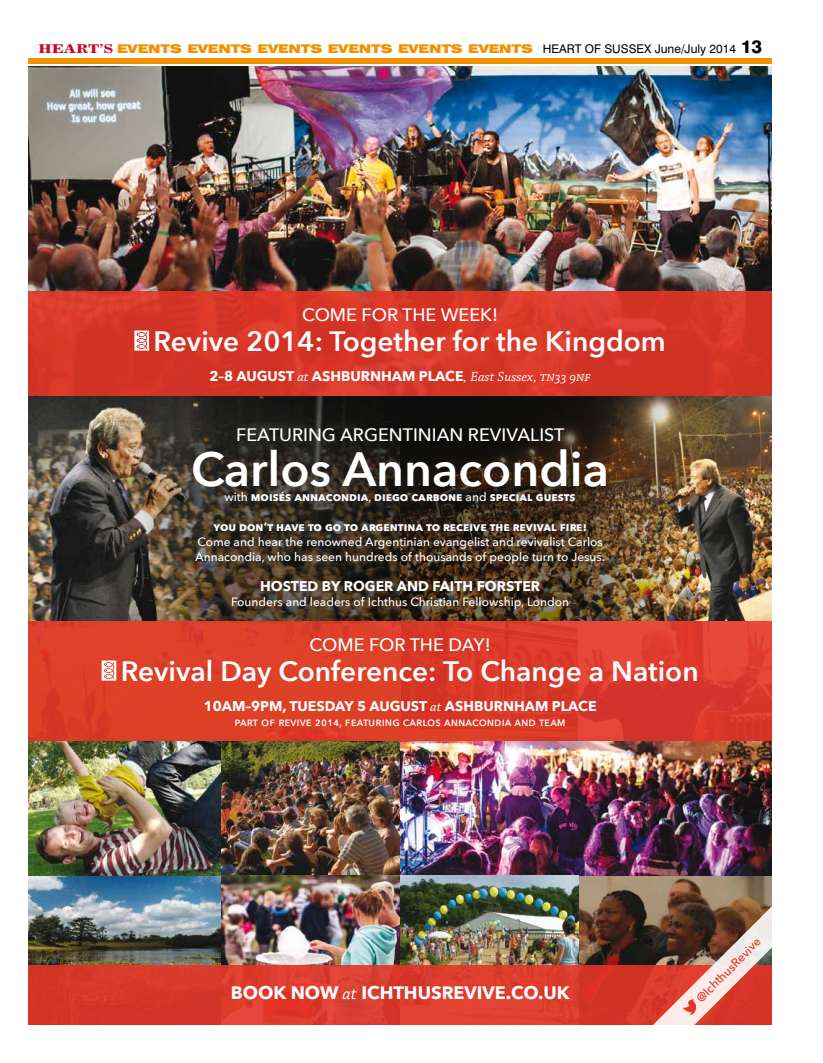
<style>
.page{position:relative;width:823px;height:1063px;background:#fff}
.page>*{position:absolute;margin:0;border:0;box-sizing:border-box;transform-origin:0 0}
.t1{font:600 48px "Avenir Next";color:#fff}
.t2{font:600 28px "Avenir Next";color:#fff}
.t3{font:500 18px "Avenir Next";color:#fff}
.t4{font:700 18px "Avenir Next";color:#fff}
.t5{font:700 14px "Avenir Next";color:#fff}
.t6{font:500 12px/15px "Avenir Next";color:#fff}
.t7{font:700 12px "Avenir Next";color:#fff}
.t8{font:900 expanded 12px "Swiss 721 BT";letter-spacing:-.01em;color:#f29200}
.t9{font:500 12px "Avenir Next";color:#e53526}
.s1{font-family:"News 705 BT Bold B";font-weight:400;font-stretch:normal;color:#cd071e}
.s2{font-weight:400;font-stretch:normal;color:#000}
.s3{font-weight:800;font-stretch:normal;font-size:18px;color:#000}
.s4{font-family:"Chaparral Pro";font-weight:400;font-style:italic}
.s5{font-weight:500}
</style>
<div class="page">
<div style="left:28px;top:58px;width:743px;height:6px;background:#f29200"></div>
<img style="left:28px;top:67px;width:743px;height:899px">
<img style="left:28px;top:396px;width:743px;height:225px">
<div style="left:28px;top:291px;width:743px;height:105px;background:linear-gradient(to right,#d63628,#d63628)"></div>
<svg style="left:134px;top:331px;width:15px;height:20px"></svg>
<div style="left:28px;top:966px;width:743px;height:59px;background:#d93a2a"></div>
<div style="left:28px;top:621px;width:743px;height:120px;background:linear-gradient(to right,#dc4025,#dc3a2f)"></div>
<svg style="left:102px;top:661px;width:14px;height:20px"></svg>
<svg style="left:631px;top:884px;width:140px;height:141px"></svg>
<p class="t8" style="left:38px;top:41px;width:725px"><span class="s1">HEART’S</span> EVENTS EVENTS EVENTS EVENTS EVENTS EVENTS <span class="s2">HEART OF SUSSEX June/July 2014</span> <span class="s3">13</span></p>
<h3 class="t3" style="left:302px;top:299px;width:197px">COME FOR THE WEEK!</h3>
<h2 class="t2" style="left:153px;top:317px;width:513px">Revive 2014: Together for the Kingdom</h2>
<p class="t5" style="left:209px;top:364px;width:382px">2–8 AUGUST <span class="s4">at</span> ASHBURNHAM PLACE<span class="s4">, East Sussex, tn33 9nf</span></p>
<h3 class="t3" style="left:236px;top:419px;width:329px">FEATURING ARGENTINIAN REVIVALIST</h3>
<h1 class="t1" style="left:191px;top:428px;width:419px">Carlos Annacondia</h1>
<p class="t7" style="left:224px;top:486px;width:352px"><span class="s5">with</span> moisés annacondia<span class="s5">,</span> diego carbone <span class="s5">and</span> special guests</p>
<p class="t7" style="left:213px;top:516px;width:374px">you don’t have to go to argentina to receive the revival fire!</p>
<p class="t6" style="left:195px;top:534px;width:411px">Come and hear the renowned Argentinian evangelist and revivalist Carlos<br>Annacondia, who has seen hundreds of thousands of people turn to Jesus.</p>
<p class="t5" style="left:260px;top:574px;width:281px">HOSTED BY ROGER AND FAITH FORSTER</p>
<p class="t6" style="left:231px;top:594px;width:339px">Founders and leaders of Ichthus Christian Fellowship, London</p>
<h3 class="t3" style="left:309px;top:629px;width:182px">COME FOR THE DAY!</h3>
<h2 class="t2" style="left:121px;top:647px;width:579px">Revival Day Conference: To Change a Nation</h2>
<p class="t5" style="left:204px;top:694px;width:394px">10AM–9PM, TUESDAY 5 AUGUST <span class="s4">at</span> ASHBURNHAM PLACE</p>
<p class="t6" style="left:234px;top:714px;width:332px">part of revive 2014, featuring carlos annacondia and team</p>
<h3 class="t4" style="left:231px;top:977px;width:340px">BOOK NOW <span class="s4">at</span> ICHTHUSREVIVE.CO.UK</h3>
<p class="t9" style="left:690px;top:992px;width:87px;rotate:-45deg">@IchthusRevive</p>
</div>
